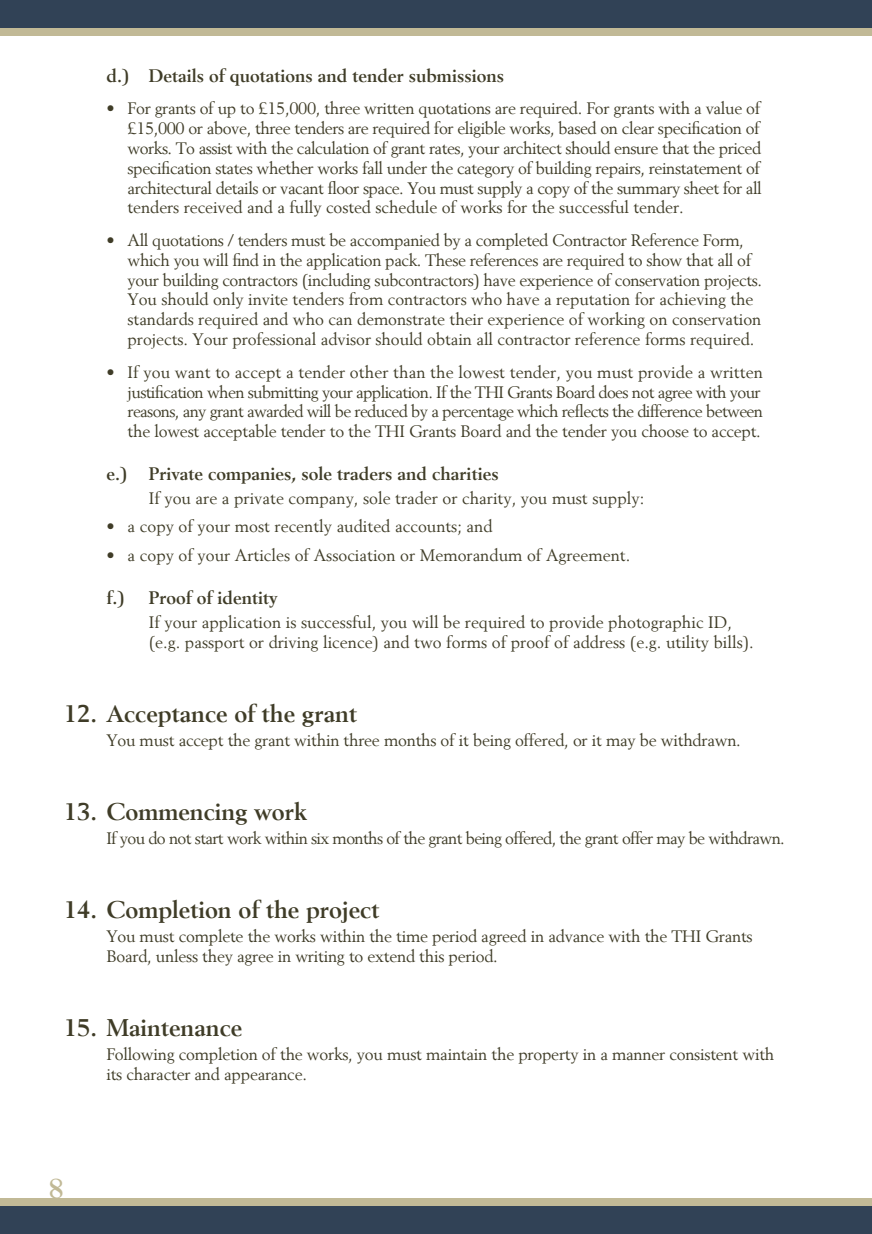
<style>
.page{position:relative;width:872px;height:1234px;background:#fff}
.page>*{position:absolute;margin:0;border:0;box-sizing:border-box;transform-origin:0 0}
.t1{font:700 27px "Berling";color:#c1b996}
.t2{font:700 24px "Berling";color:#3f3c27}
.t3{font:700 18px "Berling";color:#3f3c27}
.t4{font:16.5px/19.8px "Berling";letter-spacing:-.015em;color:#3f3c27}
.t5{font:16.5px/19.8px "Berling";letter-spacing:-.04em;color:#3f3c27}
</style>
<div class="page">
<div style="left:0;top:0;width:872px;height:36px;background:#c1b996"></div>
<div style="left:0;top:1197px;width:872px;height:36px;background:#c1b996"></div>
<div style="left:0;top:0;width:872px;height:28px;background:#314256"></div>
<div style="left:0;top:1205px;width:872px;height:28px;background:#314256"></div>
<p class="t3" style="left:106px;top:65px;width:399px">d.) Details of quotations and tender submissions</p>
<p class="t4" style="left:128px;top:98px;width:635px;text-align:justify;text-indent:-21px">• For grants of up to £15,000, three written quotations are required. For grants with a value of £15,000 or above, three tenders are required for eligible works, based on clear specification of works. To assist with the calculation of grant rates, your architect should ensure that the priced specification states whether works fall under the category of building repairs, reinstatement of architectural details or vacant floor space. You must supply a copy of the summary sheet for all tenders received and a fully costed schedule of works for the successful tender.</p>
<p class="t4" style="left:128px;top:230px;width:636px;text-indent:-21px">• All quotations / tenders must be accompanied by a completed Contractor Reference Form, which you will find in the application pack. These references are required to show that all of your building contractors (including subcontractors) have experience of conservation projects.<br>You should only invite tenders from contractors who have a reputation for achieving the standards required and who can demonstrate their experience of working on conservation projects. Your professional advisor should obtain all contractor reference forms required.</p>
<p class="t5" style="left:128px;top:362px;width:637px;text-indent:-21px">• If you want to accept a tender other than the lowest tender, you must provide a written justification when submitting your application. If the THI Grants Board does not agree with your reasons, any grant awarded will be reduced by a percentage which reflects the difference between the lowest acceptable tender to the THI Grants Board and the tender you choose to accept.</p>
<p class="t3" style="left:106px;top:463px;width:394px">e.) Private companies, sole traders and charities</p>
<p class="t4" style="left:149px;top:488px;width:497px">If you are a private company, sole trader or charity, you must supply:</p>
<p class="t4" style="left:106px;top:516px;width:388px">• a copy of your most recently audited accounts; and</p>
<p class="t4" style="left:106px;top:544px;width:525px">• a copy of your Articles of Association or Memorandum of Agreement.</p>
<p class="t3" style="left:106px;top:586px;width:20px">f.)</p>
<p class="t3" style="left:149px;top:586px;width:131px">Proof of identity</p>
<p class="t4" style="left:149px;top:611px;width:606px">If your application is successful, you will be required to provide photographic ID, (e.g. passport or driving licence) and two forms of proof of address (e.g. utility bills).</p>
<h2 class="t2" style="left:64px;top:699px;width:295px">12. Acceptance of the grant</h2>
<p class="t4" style="left:106px;top:729px;width:636px">You must accept the grant within three months of it being offered, or it may be withdrawn.</p>
<h2 class="t2" style="left:64px;top:797px;width:245px">13. Commencing work</h2>
<p class="t5" style="left:106px;top:827px;width:680px">If you do not start work within six months of the grant being offered, the grant offer may be withdrawn.</p>
<h2 class="t2" style="left:64px;top:895px;width:317px">14. Completion of the project</h2>
<p class="t4" style="left:106px;top:926px;width:648px">You must complete the works within the time period agreed in advance with the THI Grants<br>Board, unless they agree in writing to extend this period.</p>
<h2 class="t2" style="left:64px;top:1013px;width:180px">15. Maintenance</h2>
<p class="t4" style="left:106px;top:1044px;width:669px">Following completion of the works, you must maintain the property in a manner consistent with its character and appearance.</p>
<h1 class="t1" style="left:49px;top:1172px;width:17px">8</h1>
</div>
